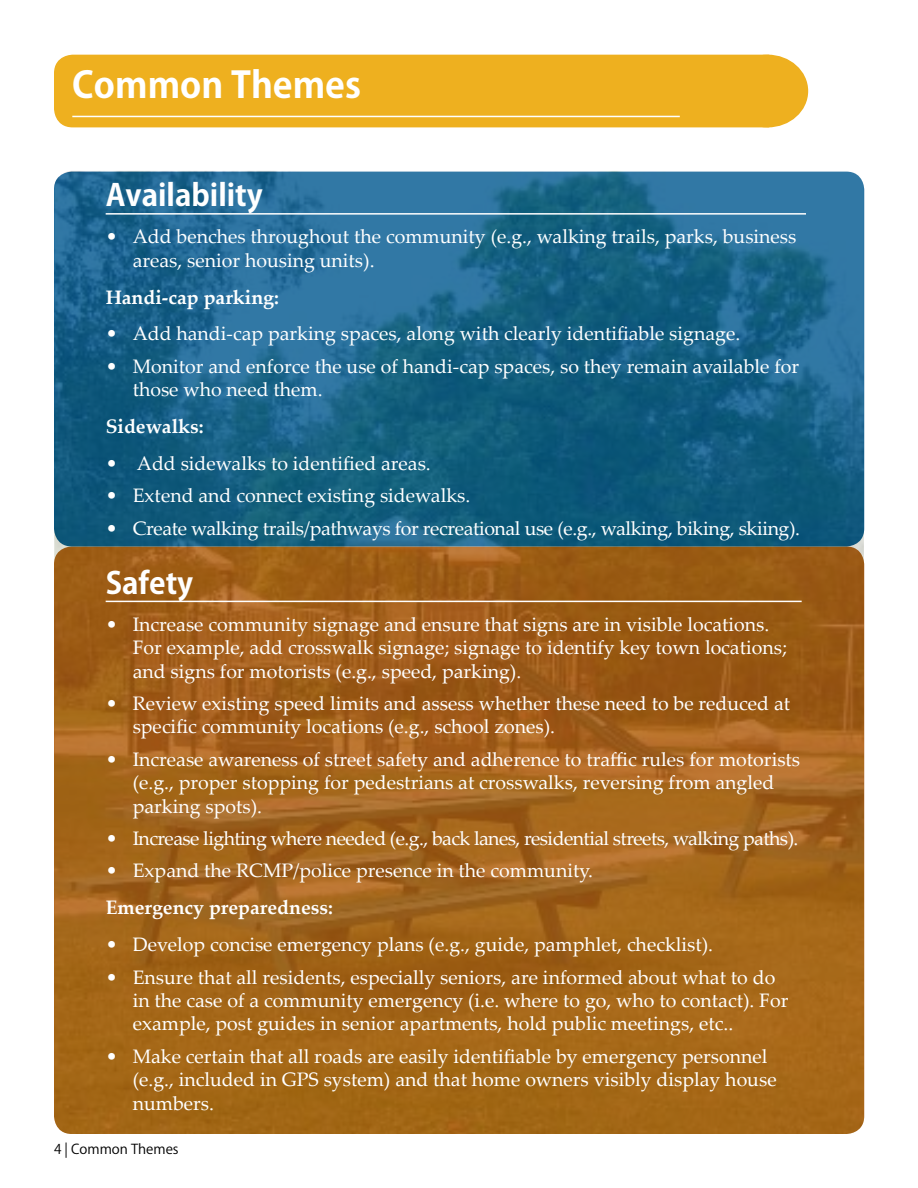
<style>
.page{position:relative;width:918px;height:1188px;background:#fff}
.page>*{position:absolute;margin:0;border:0;box-sizing:border-box;transform-origin:0 0}
.t1{font:700 36px "Koz Go Pro";color:#fff}
.t2{font:700 30px "Koz Go Pro";color:#fff}
.t3{font:19.5px/23.4px "Palatino Linotype";color:#fff}
.t4{font:19.5px "Palatino Linotype";letter-spacing:-.03em;color:#fff}
.t5{font:19.5px "Palatino Linotype";letter-spacing:-.02em;color:#fff}
.t6{font:700 19.5px "Palatino Linotype";color:#fff}
.t7{font:13.5px "Koz Go Pro";color:#000}
</style>
<div class="page">
<div style="left:54px;top:54px;width:716px;height:74px;background:#eeb01f"></div>
<div style="left:728px;top:55px;width:79px;height:72px;background:#eeb01f;border-radius:50%"></div>
<div style="left:727px;top:55px;width:81px;height:72px;border:2px solid #eeb01f;border-radius:50%"></div>
<img style="left:54px;top:171px;width:810px;height:963px">
<hr style="left:72px;top:116px;width:608px;height:1px;background:#fff">
<hr style="left:106px;top:213px;width:700px;height:2px;background:#fff">
<hr style="left:106px;top:601px;width:696px;height:1px;background:#fff">
<h1 class="t1" style="left:72px;top:61px;width:290px">Common Themes</h1>
<h2 class="t2" style="left:106px;top:176px;width:159px">Availability</h2>
<p class="t3" style="left:133px;top:224px;width:665px;text-indent:-27px">• Add benches throughout the community (e.g., walking trails, parks, business areas, senior housing units).</p>
<p class="t6" style="left:106px;top:283px;width:175px">Handi-cap parking:</p>
<p class="t3" style="left:106px;top:321px;width:636px">• Add handi-cap parking spaces, along with clearly identifiable signage.</p>
<p class="t3" style="left:133px;top:354px;width:668px;text-indent:-27px">• Monitor and enforce the use of handi-cap spaces, so they remain available for those who need them.</p>
<p class="t6" style="left:106px;top:413px;width:100px">Sidewalks:</p>
<p class="t3" style="left:106px;top:451px;width:327px">• Add sidewalks to identified areas.</p>
<p class="t3" style="left:106px;top:483px;width:366px">• Extend and connect existing sidewalks.</p>
<p class="t5" style="left:106px;top:514px;width:696px">• Create walking trails/pathways for recreational use (e.g., walking, biking, skiing).</p>
<h2 class="t2" style="left:106px;top:564px;width:89px">Safety</h2>
<p class="t3" style="left:133px;top:612px;width:656px;text-indent:-27px">• Increase community signage and ensure that signs are in visible locations.<br>For example, add crosswalk signage; signage to identify key town locations; and signs for motorists (e.g., speed, parking).</p>
<p class="t3" style="left:133px;top:691px;width:659px;text-indent:-27px">• Review existing speed limits and assess whether these need to be reduced at specific community locations (e.g., school zones).</p>
<p class="t3" style="left:133px;top:747px;width:669px;text-indent:-27px">• Increase awareness of street safety and adherence to traffic rules for motorists (e.g., proper stopping for pedestrians at crosswalks, reversing from angled parking spots).</p>
<p class="t4" style="left:106px;top:825px;width:694px">• Increase lighting where needed (e.g., back lanes, residential streets, walking paths).</p>
<p class="t3" style="left:106px;top:858px;width:489px">• Expand the RCMP/police presence in the community.</p>
<p class="t6" style="left:106px;top:894px;width:229px">Emergency preparedness:</p>
<p class="t3" style="left:106px;top:932px;width:609px">• Develop concise emergency plans (e.g., guide, pamphlet, checklist).</p>
<p class="t3" style="left:133px;top:965px;width:657px;text-indent:-27px">• Ensure that all residents, especially seniors, are informed about what to do in the case of a community emergency (i.e. where to go, who to contact). For example, post guides in senior apartments, hold public meetings, etc..</p>
<p class="t3" style="left:133px;top:1044px;width:646px;text-indent:-27px">• Make certain that all roads are easily identifiable by emergency personnel (e.g., included in GPS system) and that home owners visibly display house numbers.</p>
<p class="t7" style="left:54px;top:1140px;width:126px">4 | Common Themes</p>
</div>
